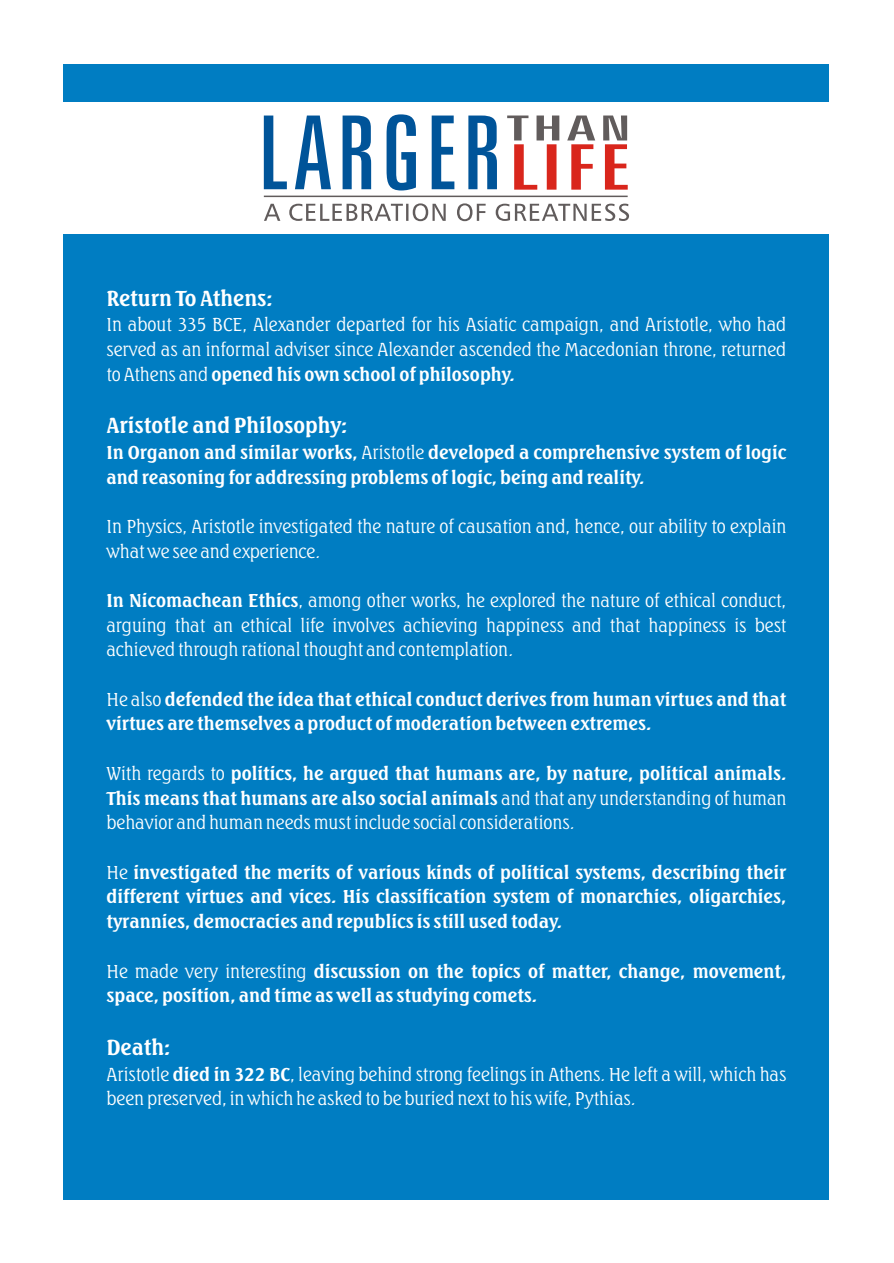
<style>
.page{position:relative;width:894px;height:1263px;background:#fff}
.page>*{position:absolute;margin:0;border:0;box-sizing:border-box;transform-origin:0 0}
.t1{font:700 21px "Seagull Lt BT";color:#fff}
.t2{font:18px/24.8px "Seagull Lt BT";color:#fff;text-align:justify}
.t3{font:700 18px/24.8px "Seagull Lt BT";color:#fff}
.s1{font-weight:700}
.s2{font-weight:400}
</style>
<div class="page">
<div style="left:64px;top:64px;width:765px;height:1135px;background:#007dc2"></div>
<div style="left:64px;top:102px;width:765px;height:131px;background:#fff"></div>
<svg style="left:264px;top:203px;width:365px;height:18px"></svg>
<svg style="left:264px;top:114px;width:233px;height:76px"></svg>
<svg style="left:507px;top:116px;width:121px;height:74px"></svg>
<hr style="left:264px;top:196px;width:364px;height:1px;background:#615c5c">
<p class="t1" style="left:106px;top:290px;width:168px">Return To Athens:</p>
<p class="t2" style="left:106px;top:314px;width:681px">In about 335 BCE, Alexander departed for his Asiatic campaign, and Aristotle, who had served as an informal adviser since Alexander ascended the Macedonian throne, returned to Athens and <span class="s1">opened his own school of philosophy.</span></p>
<p class="t1" style="left:106px;top:417px;width:242px">Aristotle and Philosophy:</p>
<p class="t3" style="left:106px;top:442px;width:681px">In Organon and similar works, <span class="s2">Aristotle</span> developed a comprehensive system of logic and reasoning for addressing problems of logic, being and reality.</p>
<p class="t2" style="left:106px;top:516px;width:681px">In Physics, Aristotle investigated the nature of causation and, hence, our ability to explain what we see and experience.</p>
<p class="t2" style="left:106px;top:590px;width:681px"><span class="s1">In Nicomachean Ethics</span>, among other works, he explored the nature of ethical conduct, arguing that an ethical life involves achieving happiness and that happiness is best achieved through rational thought and contemplation.</p>
<p class="t3" style="left:106px;top:689px;width:681px"><span class="s2">He also</span> defended the idea that ethical conduct derives from human virtues and that virtues are themselves a product of moderation between extremes.</p>
<p class="t2" style="left:106px;top:763px;width:682px">With regards to <span class="s1">politics, he argued that humans are, by nature, political animals.<br>This means that humans are also social animals</span> and that any understanding of human behavior and human needs must include social considerations.</p>
<p class="t3" style="left:106px;top:862px;width:681px;text-align:justify"><span class="s2">He</span> investigated the merits of various kinds of political systems, describing their different virtues and vices. His classification system of monarchies, oligarchies, tyrannies, democracies and republics is still used today.</p>
<p class="t3" style="left:106px;top:961px;width:681px"><span class="s2">He made very interesting</span> discussion on the topics of matter, change, movement, space, position, and time as well as studying comets.</p>
<p class="t1" style="left:106px;top:1039px;width:65px">Death:</p>
<p class="t2" style="left:106px;top:1064px;width:681px">Aristotle <span class="s1">died in 322 BC</span>, leaving behind strong feelings in Athens. He left a will, which has been preserved, in which he asked to be buried next to his wife, Pythias.</p>
</div>
